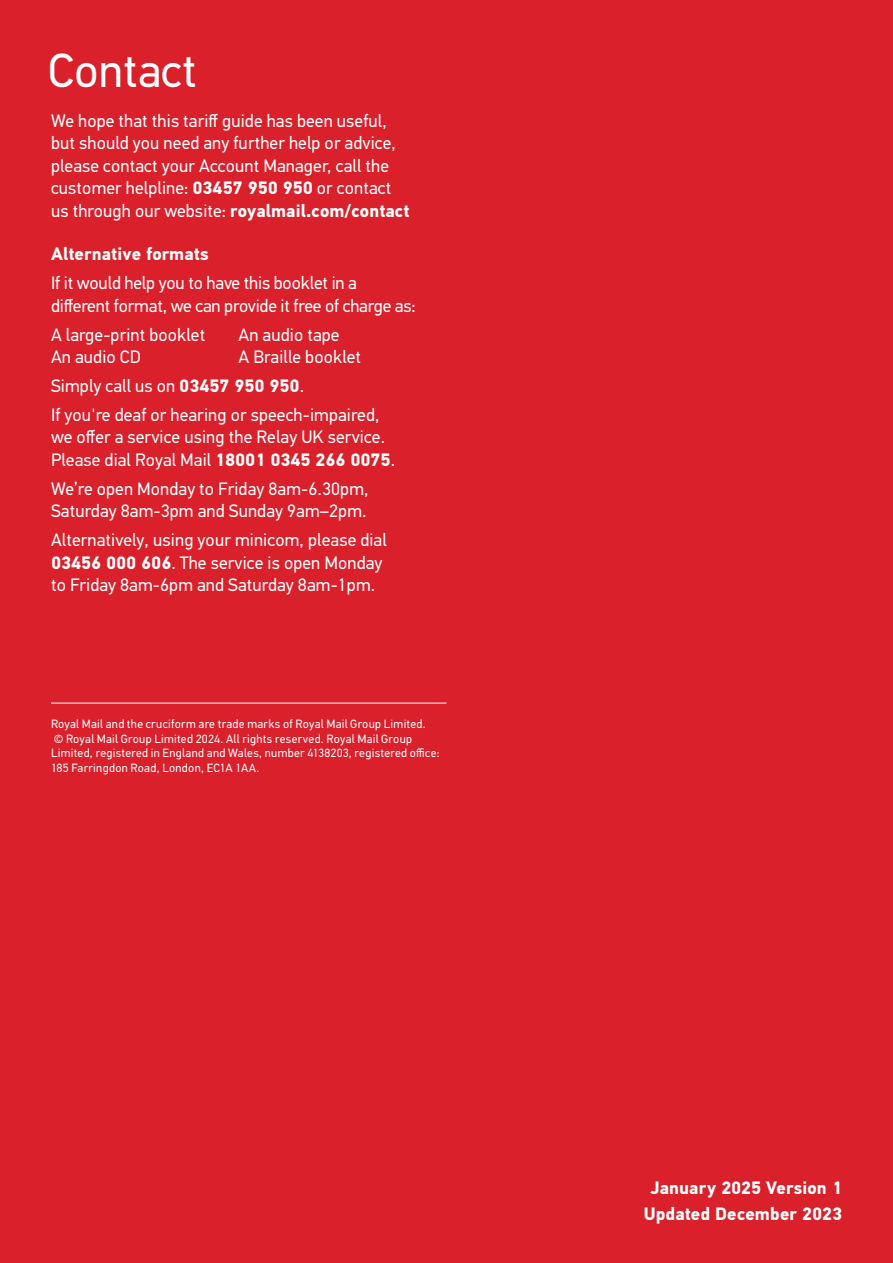
<style>
.page{position:relative;width:893px;height:1263px;background:#da202a}
.page>*{position:absolute;margin:0;border:0;box-sizing:border-box;transform-origin:0 0}
.t1{font:48px "PFDIN Text Std";color:#fff}
.t2{font:18px/22.5px "PFDIN Text Std";letter-spacing:.005em;color:#fff}
.t3{font:700 18px/26.5px "PFDIN Text Std";letter-spacing:.01em;color:#fff;text-align:center}
.t4{font:12px/14.4px "PFDIN Text Std";letter-spacing:.025em;color:#fff}
.s1{font-weight:700}
</style>
<div class="page">
<hr style="left:51px;top:703px;width:395px;height:1px;background:#fff">
<h1 class="t1" style="left:48px;top:42px;width:150px">Contact</h1>
<p class="t2" style="left:51px;top:109px;width:360px">We hope that this tariff guide has been useful, but should you need any further help or advice, please contact your Account Manager, call the customer helpline: <span class="s1">03457 950 950</span> or contact us through our website: <span class="s1">royalmail.com/contact</span></p>
<p class="t3" style="left:51px;top:241px;width:159px">Alternative formats</p>
<p class="t2" style="left:51px;top:272px;width:366px">If it would help you to have this booklet in a different format, we can provide it free of charge as:</p>
<p class="t2" style="left:51px;top:323px;width:156px">A large-print booklet</p>
<p class="t2" style="left:239px;top:323px;width:103px">An audio tape</p>
<p class="t2" style="left:51px;top:346px;width:91px">An audio CD</p>
<p class="t2" style="left:51px;top:343px;width:330px;line-height:28.8px;text-indent:188px">A Braille booklet<br>Simply call us on <span class="s1">03457 950 950</span>.<br>If you're deaf or hearing or speech-impaired,</p>
<p class="t2" style="left:51px;top:426px;width:346px">we offer a service using the Relay UK service.<br>Please dial Royal Mail <span class="s1">18001 0345 266 0075</span>.</p>
<p class="t2" style="left:51px;top:477px;width:319px">We’re open Monday to Friday 8am-6.30pm,<br>Saturday 8am-3pm and Sunday 9am–2pm.</p>
<p class="t2" style="left:51px;top:529px;width:337px">Alternatively, using your minicom, please dial<br><span class="s1">03456 000 606</span>. The service is open Monday to Friday 8am-6pm and Saturday 8am-1pm.</p>
<p class="t4" style="left:51px;top:717px;width:390px">Royal Mail and the cruciform are trade marks of Royal Mail Group Limited.<br>© Royal Mail Group Limited 2024. All rights reserved. Royal Mail Group Limited, registered in England and Wales, number 4138203, registered office:<br>185 Farringdon Road, London, EC1A 1AA.</p>
<p class="t3" style="left:644px;top:1175px;width:200px">January 2025 Version 1<br>Updated December 2023</p>
</div>
